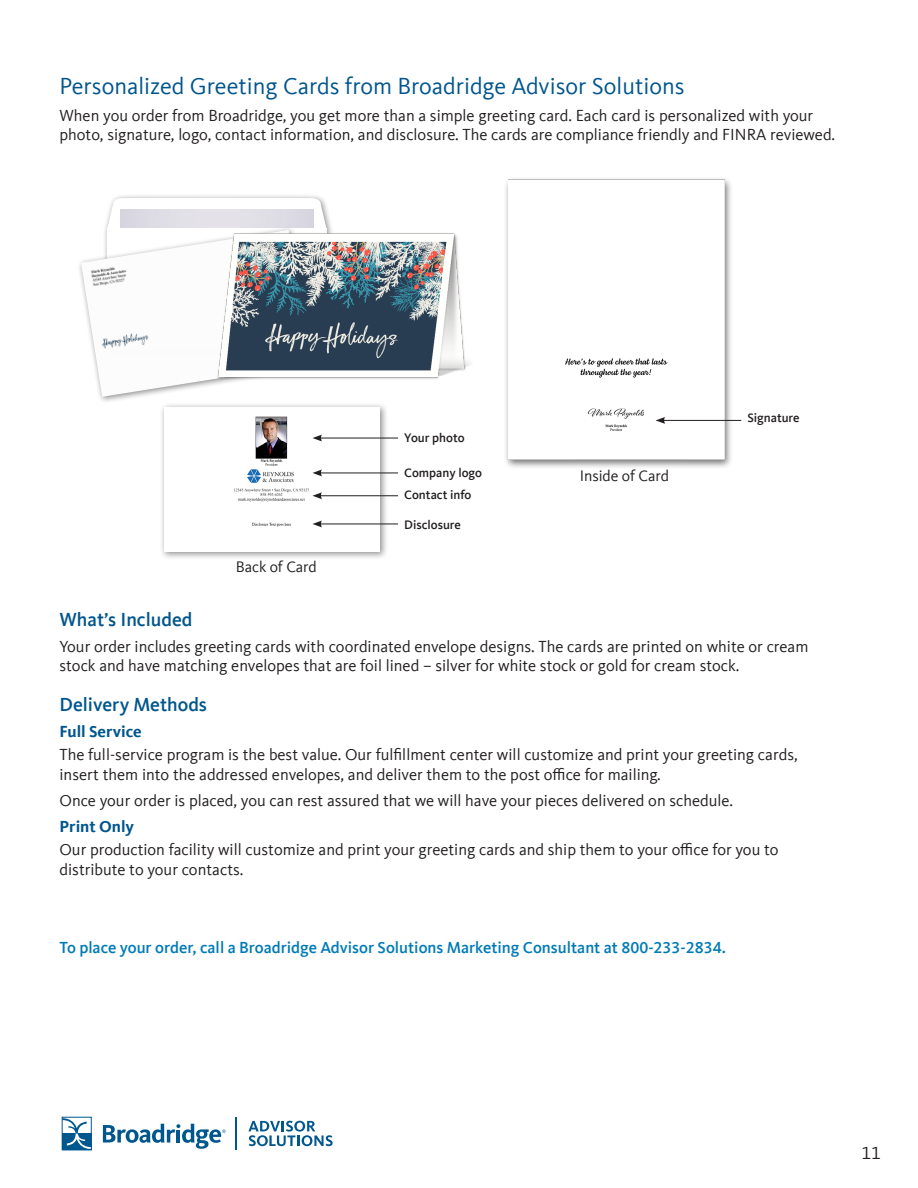
<style>
.page{position:relative;width:918px;height:1188px;background:#fff}
.page>*{position:absolute;margin:0;border:0;box-sizing:border-box;transform-origin:0 0}
.t1{font:24px "Kievit Offc";color:#00568d}
.t2{font:500 19.5px "Kievit Offc";color:#00568d}
.t3{font:18px "Kievit Offc";color:#231f20}
.t4{font:16.5px/19.5px "Kievit Offc";color:#231f20}
.t5{font:500 16.5px "Kievit Offc";color:#007bb6}
.t6{font:700 16.5px "Kievit Offc";color:#00568d}
.t7{font:15.75px "Kievit Offc";letter-spacing:-.005em;color:#231f20}
.t8{font:500 12.75px/22.5px "Kievit Offc";color:#231f20}
</style>
<div class="page">
<div style="left:103px;top:194px;width:232px;height:165px;background:#231f20;opacity:.5"></div>
<svg style="left:107px;top:198px;width:221px;height:28px"></svg>
<div style="left:120px;top:210px;width:194px;height:21px;background:#e0dee6"></div>
<div style="left:77px;top:226px;width:240px;height:178px;background:#231f20;opacity:.5"></div>
<img style="left:81px;top:230px;width:229px;height:167px">
<img style="left:213px;top:213px;width:257px;height:174px">
<div style="left:159px;top:402px;width:230px;height:158px;background:#231f20;opacity:.5"></div>
<img style="left:164px;top:407px;width:216px;height:145px">
<hr style="left:320px;top:438px;width:78px;height:1px;background:#231f20">
<svg style="left:312px;top:435px;width:10px;height:6px"></svg>
<hr style="left:320px;top:473px;width:78px;height:1px;background:#231f20">
<svg style="left:312px;top:469px;width:10px;height:7px"></svg>
<hr style="left:320px;top:495px;width:78px;height:1px;background:#231f20">
<svg style="left:312px;top:492px;width:10px;height:7px"></svg>
<hr style="left:320px;top:524px;width:78px;height:1px;background:#231f20">
<svg style="left:312px;top:521px;width:10px;height:6px"></svg>
<img style="left:505px;top:178px;width:231px;height:290px">
<hr style="left:663px;top:420px;width:78px;height:1px;background:#231f20">
<svg style="left:656px;top:417px;width:9px;height:7px"></svg>
<svg style="left:64px;top:1119px;width:25px;height:29px"></svg>
<svg style="left:103px;top:1124px;width:123px;height:25px"></svg>
<svg style="left:248px;top:1121px;width:85px;height:25px"></svg>
<hr style="left:236px;top:1117px;width:1px;height:33px;background:#00578e">
<div style="left:62px;top:1117px;width:29px;height:33px;border:1px solid #00578e"></div>
<h2 class="t1" style="left:60px;top:73px;width:627px">Personalized Greeting Cards from Broadridge Advisor Solutions</h2>
<p class="t4" style="left:60px;top:105px;width:777px">When you order from Broadridge, you get more than a simple greeting card. Each card is personalized with your photo, signature, logo, contact information, and disclosure. The cards are compliance friendly and FINRA reviewed.</p>
<p class="t7" style="left:236px;top:558px;width:82px">Back of Card</p>
<p class="t8" style="left:404px;top:427px;width:62px">Your photo</p>
<p class="t8" style="left:404px;top:461px;width:79px">Company logo<br>Contact info</p>
<p class="t8" style="left:404px;top:514px;width:58px">Disclosure</p>
<p class="t7" style="left:580px;top:467px;width:91px">Inside of Card</p>
<p class="t8" style="left:748px;top:407px;width:54px">Signature</p>
<h3 class="t2" style="left:60px;top:608px;width:134px">What’s Included</h3>
<p class="t4" style="left:60px;top:637px;width:750px">Your order includes greeting cards with coordinated envelope designs. The cards are printed on white or cream stock and have matching envelopes that are foil lined – silver for white stock or gold for cream stock.</p>
<h3 class="t2" style="left:60px;top:693px;width:149px">Delivery Methods</h3>
<h3 class="t6" style="left:60px;top:722px;width:84px">Full Service</h3>
<p class="t4" style="left:60px;top:745px;width:740px">The full-service program is the best value. Our fulfillment center will customize and print your greeting cards, insert them into the addressed envelopes, and deliver them to the post office for mailing.</p>
<p class="t4" style="left:60px;top:791px;width:675px">Once your order is placed, you can rest assured that we will have your pieces delivered on schedule.</p>
<h3 class="t6" style="left:60px;top:817px;width:76px">Print Only</h3>
<p class="t4" style="left:60px;top:840px;width:721px">Our production facility will customize and print your greeting cards and ship them to your office for you to distribute to your contacts.</p>
<p class="t5" style="left:60px;top:938px;width:668px">To place your order, call a Broadridge Advisor Solutions Marketing Consultant at 800-233-2834.</p>
<p class="t3" style="left:862px;top:1143px;width:21px">11</p>
</div>
